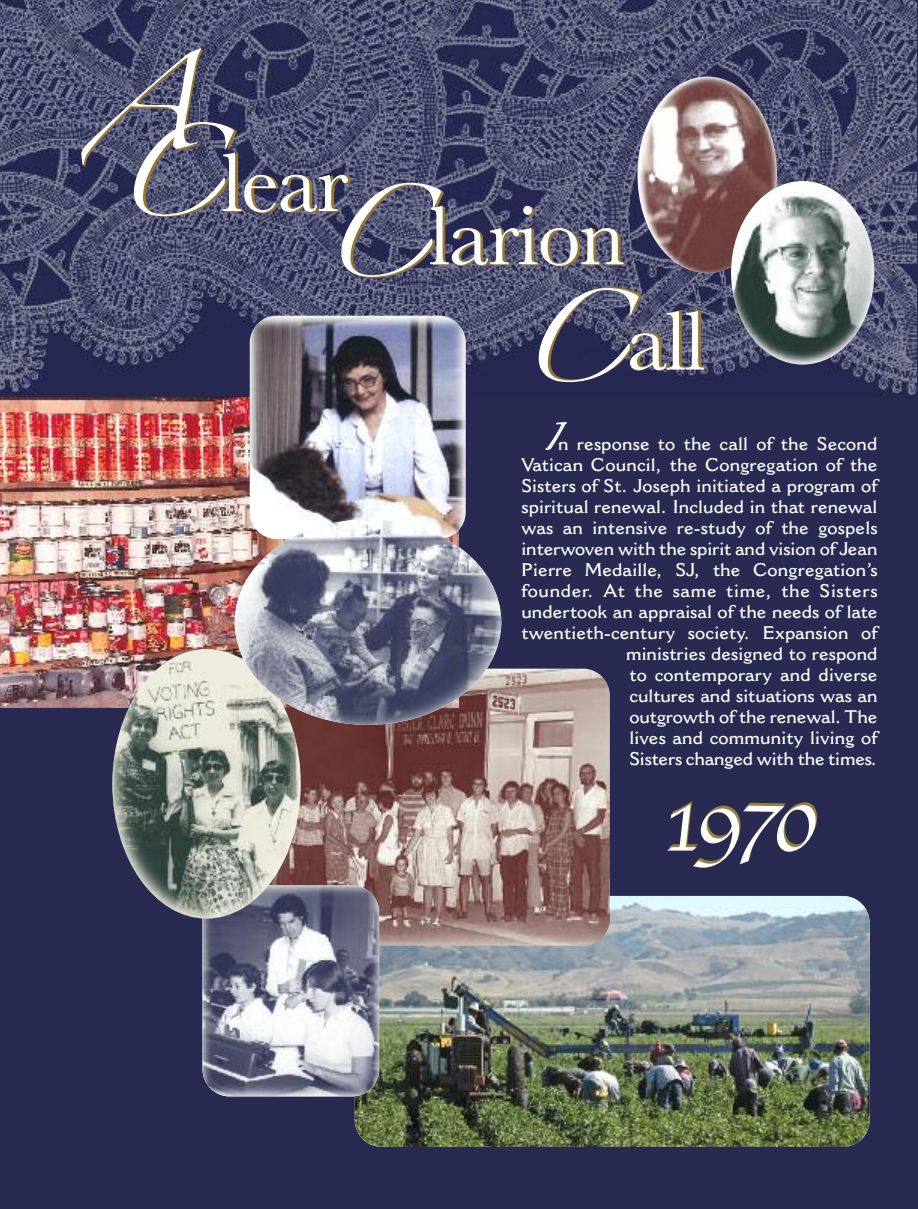
<style>
.page{position:relative;width:918px;height:1209px;background:#fff}
.page>*{position:absolute;margin:0;border:0;box-sizing:border-box;transform-origin:0 0}
.t1{font:90px "Apple Chancery";color:#fff}
.t2{font:87px/105.3px "Baskerville";letter-spacing:-.02em;color:#fff}
.t3{font:85.5px "Zapfino";color:#fff}
.t4{font:600 18px/21px "Cantoria";letter-spacing:.005em;color:#fff;text-align:right}
.s1{font-family:"Zapfino";font-size:82.5px}
.s2{font-family:"Zapfino";font-weight:400;font-size:24px}
</style>
<div class="page">
<div style="left:0;top:0;width:918px;height:1208px;background:#292a52"></div>
<img style="left:0;top:0;width:917px;height:398px">
<img style="left:355px;top:896px;width:515px;height:250px;border-radius:27px">
<img style="left:253px;top:668px;width:357px;height:277px;border-radius:27px">
<img style="left:0;top:398px;width:251px;height:309px">
<img style="left:250px;top:316px;width:216px;height:223px;border-radius:27px">
<img style="left:638px;top:76px;width:139px;height:197px;border-radius:50%">
<img style="left:202px;top:885px;width:177px;height:211px;border-radius:27px">
<img style="left:112px;top:649px;width:189px;height:269px;border-radius:50%">
<img style="left:731px;top:181px;width:143px;height:183px;border-radius:50%">
<img style="left:235px;top:519px;width:266px;height:206px">
<p class="t3" style="left:84px;top:68px;width:115px">A</p>
<p class="t2" style="left:111px;top:128px;width:238px"><span class="s1">C</span>lear</p>
<p class="t2" style="left:516px;top:181px;width:191px;text-indent:-197px"><sub>C</sub>larion<br><sub>C</sub>all</p>
<p class="t4" style="left:521px;top:434px;width:358px"><span class="s2">I</span>n response to the call of the Second Vatican Council, the Congregation of the Sisters of St. Joseph initiated a program of spiritual renewal. Included in that renewal was an intensive re-study of the gospels interwoven with the spirit and vision of Jean Pierre Medaille, SJ, the Congregation’s founder. At the same time, the Sisters undertook an appraisal of the needs of late twentieth-century society. Expansion of ministries designed to respond<br>to contemporary and diverse<br>cultures and situations was an<br>outgrowth of the renewal. The<br>lives and community living of<br>Sisters changed with the times.</p>
<p class="t1" style="left:662px;top:766px;width:157px">1970</p>
</div>
